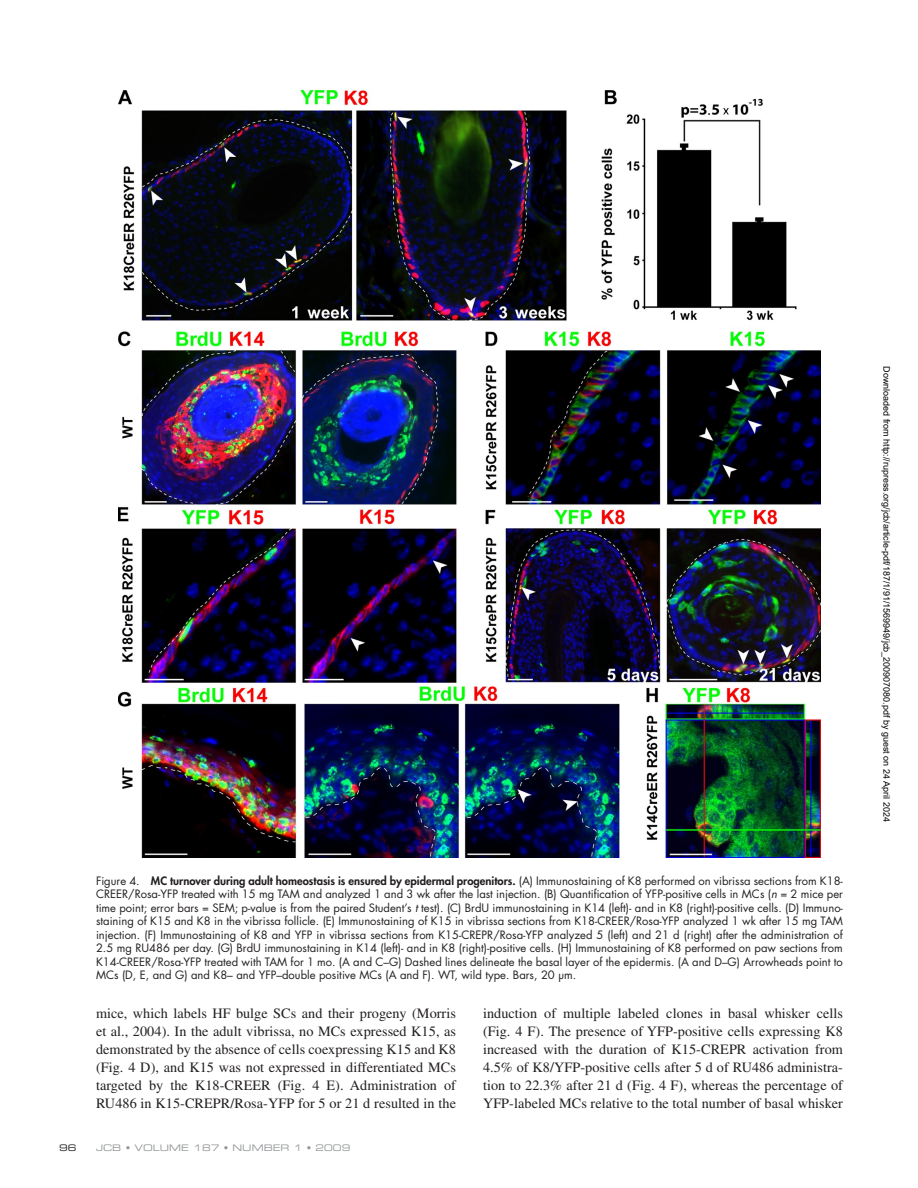
<style>
.page{position:relative;width:918px;height:1188px;background:#fff}
.page>*{position:absolute;margin:0;border:0;box-sizing:border-box;transform-origin:0 0}
.t1{font:14.25px/18px "Times LT Std";letter-spacing:.005em;color:#231f20;text-align:justify}
.t2{font:11.25px/13.5px "Futura Std";color:#231f20;text-align:justify}
.t3{font:9px "Arial";color:#000}
.t4{font:9px "Eurostile LT Std Ex 2";color:#949698}
.t5{font:9px "Eurostile LT Std Ex 2";color:#231f20}
.s1{font-weight:800}
.s2{font-style:italic}
</style>
<div class="page">
<img style="left:118px;top:90px;width:702px;height:768px">
<p class="t2" style="left:96px;top:874px;width:749px">Figure 4. <span class="s1">MC turnover during adult homeostasis is ensured by epidermal progenitors.</span> (A) Immunostaining of K8 performed on vibrissa sections from K18- CREER/Rosa-YFP treated with 15 mg TAM and analyzed 1 and 3 wk after the last injection. (B) Quantification of YFP-positive cells in MCs (<span class="s2">n</span> = 2 mice per time point; error bars = SEM; p-value is from the paired Student’s <span class="s2">t</span> test). (C) BrdU immunostaining in K14 (left)- and in K8 (right)-positive cells. (D) Immuno&shy;staining of K15 and K8 in the vibrissa follicle. (E) Immunostaining of K15 in vibrissa sections from K18-CREER/Rosa-YFP analyzed 1 wk after 15 mg TAM injection. (F) Immunostaining of K8 and YFP in vibrissa sections from K15-CREPR/Rosa-YFP analyzed 5 (left) and 21 d (right) after the administration of 2.5 mg RU486 per day. (G) BrdU immunostaining in K14 (left)- and in K8 (right)-positive cells. (H) Immunostaining of K8 performed on paw sections from K14-CREER/Rosa-YFP treated with TAM for 1 mo. (A and C–G) Dashed lines delineate the basal layer of the epidermis. (A and D–G) Arrowheads point to MCs (D, E, and G) and K8– and YFP–double positive MCs (A and F). WT, wild type. Bars, 20 µm.</p>
<p class="t1" style="left:96px;top:1004px;width:362px">mice, which labels HF bulge SCs and their progeny (Morris et al., 2004). In the adult vibrissa, no MCs expressed K15, as demonstrated by the absence of cells coexpressing K15 and K8 (Fig. 4 D), and K15 was not expressed in differentiated MCs targeted by the K18-CREER (Fig. 4 E). Administration of RU486 in K15-CREPR/Rosa-YFP for 5 or 21 d resulted in the</p>
<p class="t5" style="left:59px;top:1142px;width:19px">96</p>
<p class="t4" style="left:96px;top:1142px;width:256px">JCB • VOLUME 187 • NUMBER 1 • 2009</p>
<p class="t1" style="left:483px;top:1004px;width:362px">induction of multiple labeled clones in basal whisker cells (Fig. 4 F). The presence of YFP-positive cells expressing K8 increased with the duration of K15-CREPR activation from 4.5% of K8/YFP-positive cells after 5 d of RU486 administra&shy;tion to 22.3% after 21 d (Fig. 4 F), whereas the percentage of YFP-labeled MCs relative to the total number of basal whisker</p>
<p class="t3" style="left:890px;top:366px;width:457px;rotate:90deg">Downloaded from http://rupress.org/jcb/article-pdf/187/1/91/1569949/jcb_200907080.pdf by guest on 24 April 2024</p>
</div>
